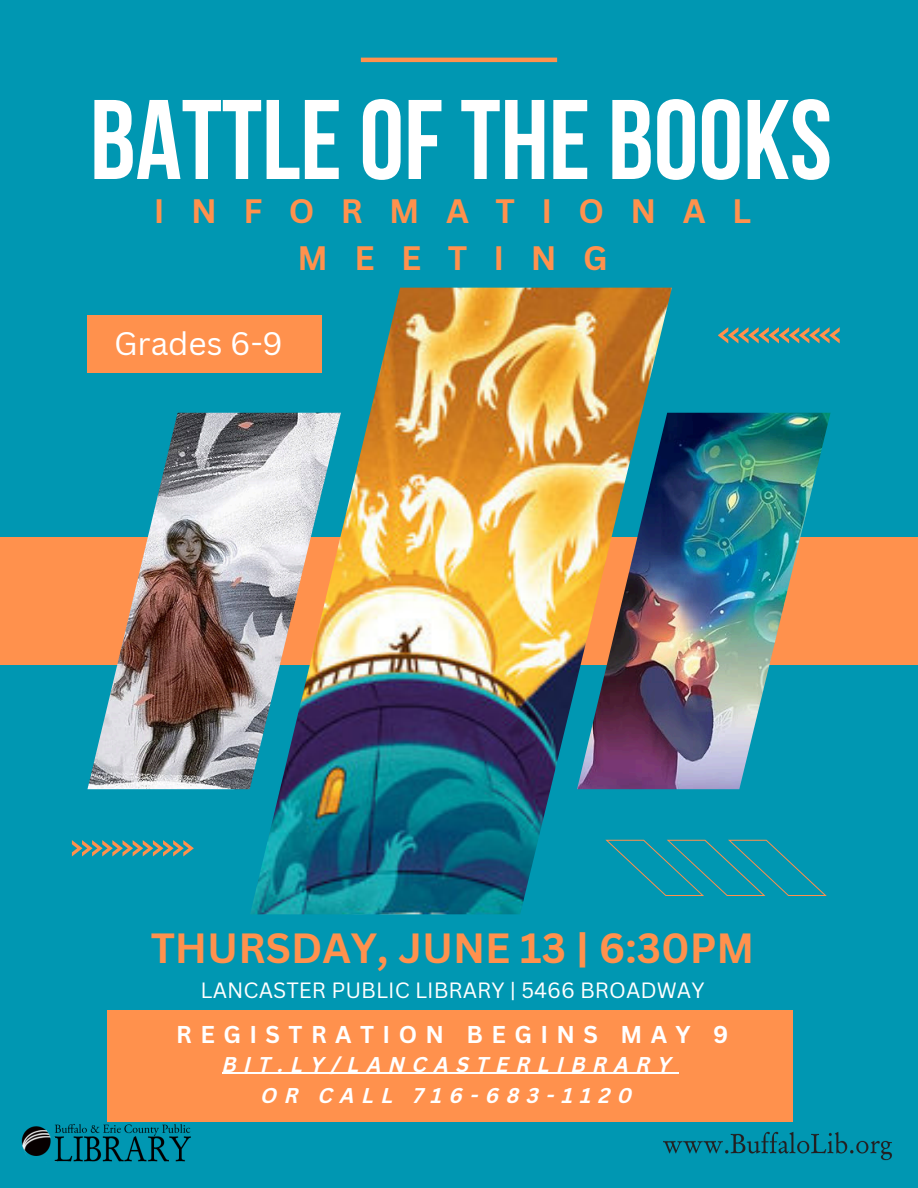
<style>
.page{position:relative;width:918px;height:1188px;background:#0097b2}
.page>*{position:absolute;margin:0;border:0;box-sizing:border-box;transform-origin:0 0}
.t1{font:700 112.95px "Bebas Neue";color:#fff}
.t2{font:700 41.1px "Canva Sans";color:#ff914d}
.t3{font:700 33px/46.2px "Canva Sans";letter-spacing:.8em;color:#ff914d;text-align:center}
.t4{font:31.65px "Canva Sans";color:#fff}
.t5{font:700 23.7px "Canva Sans";letter-spacing:.355em;color:#fff}
.t6{font:21.6px "Canva Sans";color:#fff}
.t7{font:italic 700 20.85px/31.5px "Canva Sans";letter-spacing:.355em;color:#fff;text-align:center}
</style>
<div class="page">
<div style="left:0;top:537px;width:918px;height:128px;background:#ff914d"></div>
<img style="left:250px;top:288px;width:422px;height:626px">
<img style="left:87px;top:413px;width:254px;height:376px">
<img style="left:577px;top:413px;width:254px;height:376px">
<div style="left:108px;top:1010px;width:685px;height:112px;background:#ff914d"></div>
<svg style="left:605px;top:840px;width:222px;height:56px"></svg>
<svg style="left:72px;top:840px;width:121px;height:16px"></svg>
<svg style="left:718px;top:327px;width:121px;height:17px"></svg>
<hr style="left:361px;top:58px;width:196px;height:4px;background:#ff914d">
<img style="left:21px;top:1120px;width:170px;height:42px">
<img style="left:663px;top:1131px;width:229px;height:30px">
<hr style="left:222px;top:1073px;width:456px;height:1px;background:#fff">
<div style="left:87px;top:315px;width:235px;height:57px;background:#ff914d"></div>
<p class="t1" style="left:90px;top:94px;width:744px">BATTLEOFTHE BOOKS</p>
<p class="t3" style="left:154px;top:188px;width:599px">INFORMATIONAL<br>MEETING</p>
<p class="t4" style="left:114px;top:322px;width:170px">Grades 6-9</p>
<h2 class="t2" style="left:151px;top:919px;width:605px">THURSDAY, JUNE 13 | 6:30PM</h2>
<p class="t6" style="left:201px;top:975px;width:505px">LANCASTER PUBLIC LIBRARY | 5466 BROADWAY</p>
<p class="t5" style="left:176px;top:1017px;width:554px">REGISTRATION BEGINS MAY 9</p>
<p class="t7" style="left:222px;top:1051px;width:450px">BIT.LY/LANCASTERLIBRARY<br>OR CALL 716-683-1120</p>
</div>
